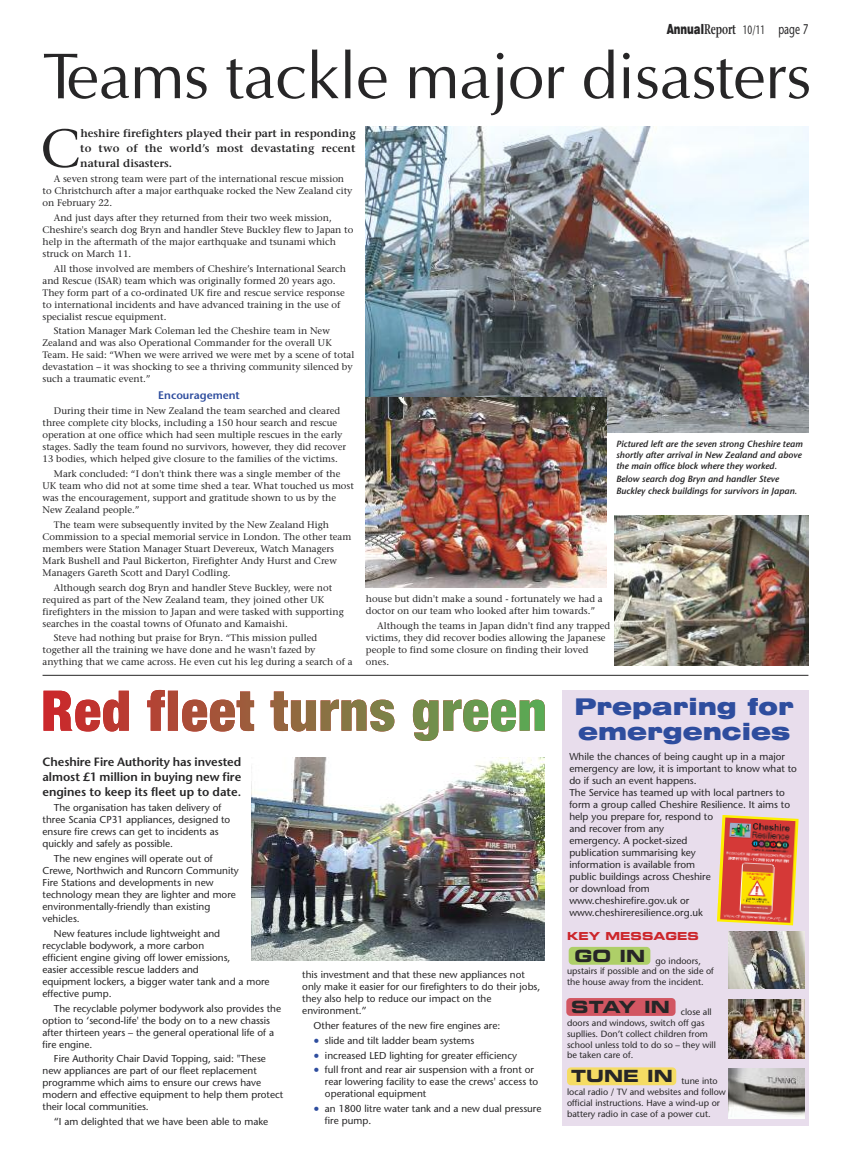
<style>
.page{position:relative;width:851px;height:1168px;background:#fff}
.page>*{position:absolute;margin:0;border:0;box-sizing:border-box;transform-origin:0 0}
.t1{font:65px "Optima";letter-spacing:-.01em;color:#272627}
.t2{font:53.8px "Stone Serif";color:#272627}
.t3{font:900 expanded 23px/25px "Swiss 721 BT";color:#2e4d9e}
.t4{font:16.8px "Eurostile Bold Extended Two";color:#272627}
.t5{font:900 14px "Swiss 721 BT";color:#272627;scale:.7 1}
.t6{font:600 12px/15px "Stone Sans";color:#272627;text-align:justify}
.t7{font:600 11px/15px "Stone Serif";letter-spacing:.01em;color:#272627;text-align:justify}
.t8{font:600 11px "Stone Sans";color:#2e4d9e}
.t9{font:11px "Eurostile Bold Extended Two";color:#cc262b}
.t10{font:10px/12px "Stone Sans";color:#272627}
.t11{font:9.5px/12px "Stone Serif";color:#272627}
.t12{font:9px/10.8px "Stone Sans";color:#272627}
.t13{font:italic 600 9px/11px "Stone Sans";color:#272627;text-align:justify}
.s1{font-family:"Stone Serif";font-weight:600}
.s2{font-family:"Stone Sans";font-weight:400;font-size:12px}
.s3{font-family:"Stone Sans";font-weight:400}
.s4{font-family:"Stone Serif";font-size:12px;color:#2e4d9e}
</style>
<div class="page">
<img style="left:251px;top:757px;width:293px;height:204px">
<div style="left:561px;top:690px;width:247px;height:435px;background:#e8ddec"></div>
<img style="left:366px;top:127px;width:442px;height:306px">
<hr style="left:43px;top:675px;width:765px;height:1px;background:#272627">
<svg style="left:44px;top:690px;width:413px;height:51px"></svg>
<img style="left:717px;top:815px;width:81px;height:110px">
<img style="left:728px;top:931px;width:76px;height:57px">
<img style="left:728px;top:1000px;width:76px;height:58px">
<img style="left:728px;top:1068px;width:76px;height:50px">
<div style="left:568px;top:947px;width:82px;height:18px;background:#aecf68;border-radius:4px"></div>
<div style="left:566px;top:998px;width:109px;height:18px;background:#d25662;border-radius:4px"></div>
<div style="left:567px;top:1067px;width:109px;height:18px;background:#f5dc63;border-radius:4px"></div>
<img style="left:366px;top:397px;width:240px;height:190px">
<img style="left:614px;top:516px;width:194px;height:149px">
<h3 class="t5" style="left:666px;top:24px;width:204px">Annual<span class="s1">Report</span> <span class="s2">10/11</span> <span class="s3">page 7</span></h3>
<h1 class="t1" style="left:43px;top:38px;width:770px">Teams tackle major disasters</h1>
<h2 class="t2" style="left:41px;top:128px;width:41px">C</h2>
<p class="t7" style="left:80px;top:127px;width:277px">heshire firefighters played their part in responding to two of the world’s most devastating recent natural disasters.</p>
<p class="t11" style="left:43px;top:174px;width:311px;text-indent:11px">A seven strong team were part of the international rescue mission to Christchurch after a major earthquake rocked the New Zealand city on February 22.</p>
<p class="t11" style="left:43px;top:212px;width:312px;text-indent:11px">And just days after they returned from their two week mission, Cheshire's search dog Bryn and handler Steve Buckley flew to Japan to help in the aftermath of the major earthquake and tsunami which struck on March 11.</p>
<p class="t11" style="left:43px;top:263px;width:305px;text-indent:11px">All those involved are members of Cheshire’s International Search and Rescue (ISAR) team which was originally formed 20 years ago.<br>They form part of a co-ordinated UK fire and rescue service response to international incidents and have advanced training in the use of specialist rescue equipment.</p>
<p class="t11" style="left:43px;top:326px;width:313px;text-indent:11px">Station Manager Mark Coleman led the Cheshire team in New Zealand and was also Operational Commander for the overall UK Team. He said: “When we were arrived we were met by a scene of total devastation – it was shocking to see a thriving community silenced by such a traumatic event.”</p>
<p class="t8" style="left:158px;top:391px;width:83px">Encouragement</p>
<p class="t11" style="left:43px;top:406px;width:305px;text-indent:11px">During their time in New Zealand the team searched and cleared three complete city blocks, including a 150 hour search and rescue operation at one office which had seen multiple rescues in the early stages. Sadly the team found no survivors, however, they did recover 13 bodies, which helped give closure to the families of the victims.</p>
<p class="t11" style="left:43px;top:469px;width:313px;text-indent:11px">Mark concluded: “I don't think there was a single member of the UK team who did not at some time shed a tear. What touched us most was the encouragement, support and gratitude shown to us by the New Zealand people.”</p>
<p class="t11" style="left:43px;top:519px;width:310px;text-indent:11px">The team were subsequently invited by the New Zealand High Commission to a special memorial service in London. The other team members were Station Manager Stuart Devereux, Watch Managers Mark Bushell and Paul Bickerton, Firefighter Andy Hurst and Crew Managers Gareth Scott and Daryl Codling.</p>
<p class="t11" style="left:43px;top:582px;width:303px;text-indent:11px">Although search dog Bryn and handler Steve Buckley, were not required as part of the New Zealand team, they joined other UK firefighters in the mission to Japan and were tasked with supporting searches in the coastal towns of Ofunato and Kamaishi.</p>
<p class="t11" style="left:43px;top:633px;width:311px;text-indent:11px">Steve had nothing but praise for Bryn. “This mission pulled together all the training we have done and he wasn't fazed by anything that we came across. He even cut his leg during a search of a</p>
<p class="t13" style="left:616px;top:439px;width:188px">Pictured left are the seven strong Cheshire team shortly after arrival in New Zealand and above the main office block where they worked.</p>
<p class="t13" style="left:616px;top:475px;width:182px">Below search dog Bryn and handler Steve<br>Buckley check buildings for survivors in Japan.</p>
<p class="t11" style="left:366px;top:594px;width:238px">house but didn't make a sound - fortunately we had a doctor on our team who looked after him towards.”</p>
<p class="t11" style="left:366px;top:621px;width:246px;text-indent:11px">Although the teams in Japan didn't find any trapped victims, they did recover bodies allowing the Japanese people to find some closure on finding their loved ones.</p>
<p class="t6" style="left:43px;top:756px;width:200px">Cheshire Fire Authority has invested almost £1 million in buying new fire engines to keep its fleet up to date.</p>
<p class="t10" style="left:43px;top:803px;width:189px;text-indent:11px">The organisation has taken delivery of three Scania CP31 appliances, designed to ensure fire crews can get to incidents as quickly and safely as possible.</p>
<p class="t10" style="left:43px;top:853px;width:198px;text-indent:11px">The new engines will operate out of Crewe, Northwich and Runcorn Community Fire Stations and developments in new technology mean they are lighter and more environmentally-friendly than existing vehicles.</p>
<p class="t10" style="left:43px;top:928px;width:228px;text-indent:11px">New features include lightweight and<br>recyclable bodywork, a more carbon<br>efficient engine giving off lower emissions,<br>easier accessible rescue ladders and<br>equipment lockers, a bigger water tank and a more effective pump.</p>
<p class="t10" style="left:43px;top:1003px;width:240px;text-indent:11px">The recyclable polymer bodywork also provides the option to ‘second-life' the body on to a new chassis after thirteen years – the general operational life of a fire engine.</p>
<p class="t10" style="left:43px;top:1054px;width:242px;text-indent:11px">Fire Authority Chair David Topping, said: "These new appliances are part of our fleet replacement programme which aims to ensure our crews have modern and effective equipment to help them protect their local communities.</p>
<p class="t10" style="left:54px;top:1117px;width:216px">“I am delighted that we have been able to make</p>
<p class="t10" style="left:302px;top:969px;width:239px">this investment and that these new appliances not only make it easier for our firefighters to do their jobs, they also help to reduce our impact on the environment.”</p>
<p class="t10" style="left:313px;top:1020px;width:188px">Other features of the new fire engines are:</p>
<p class="t10" style="left:313px;top:1035px;width:162px"><span class="s4">•</span> slide and tilt ladder beam systems</p>
<p class="t10" style="left:313px;top:1050px;width:205px"><span class="s4">•</span> increased LED lighting for greater efficiency</p>
<p class="t10" style="left:325px;top:1065px;width:215px;text-indent:-11px"><span class="s4">•</span> full front and rear air suspension with a front or rear lowering facility to ease the crews' access to operational equipment</p>
<p class="t10" style="left:325px;top:1104px;width:218px;text-indent:-11px"><span class="s4">•</span> an 1800 litre water tank and a new dual pressure fire pump.</p>
<h3 class="t3" style="left:574px;top:696px;width:221px">Preparing for emergencies</h3>
<p class="t10" style="left:569px;top:752px;width:229px">While the chances of being caught up in a major emergency are low, it is important to know what to do if such an event happens.<br>The Service has teamed up with local partners to form a group called Cheshire Resilience. It aims to help you prepare for, respond to<br>and recover from any<br>emergency. A pocket-sized<br>publication summarising key<br>information is available from<br>public buildings across Cheshire<br>or download from<br>www.cheshirefire.gov.uk or www.cheshireresilience.org.uk</p>
<p class="t12" style="left:567px;top:956px;width:148px;text-indent:88px">go indoors, upstairs if possible and on the side of the house away from the incident.</p>
<p class="t9" style="left:567px;top:932px;width:133px">KEY MESSAGES</p>
<h3 class="t4" style="left:574px;top:949px;width:72px">GO IN</h3>
<h3 class="t4" style="left:571px;top:1000px;width:100px">STAY IN</h3>
<p class="t12" style="left:567px;top:1008px;width:150px;text-indent:114px">close all doors and windows, switch off gas supllies. Don’t collect children from school unless told to do so – they will be taken care of.</p>
<h3 class="t4" style="left:571px;top:1070px;width:103px">TUNE IN</h3>
<p class="t12" style="left:567px;top:1076px;width:160px;text-indent:114px">tune into local radio / TV and websites and follow official instructions. Have a wind-up or battery radio in case of a power cut.</p>
</div>
